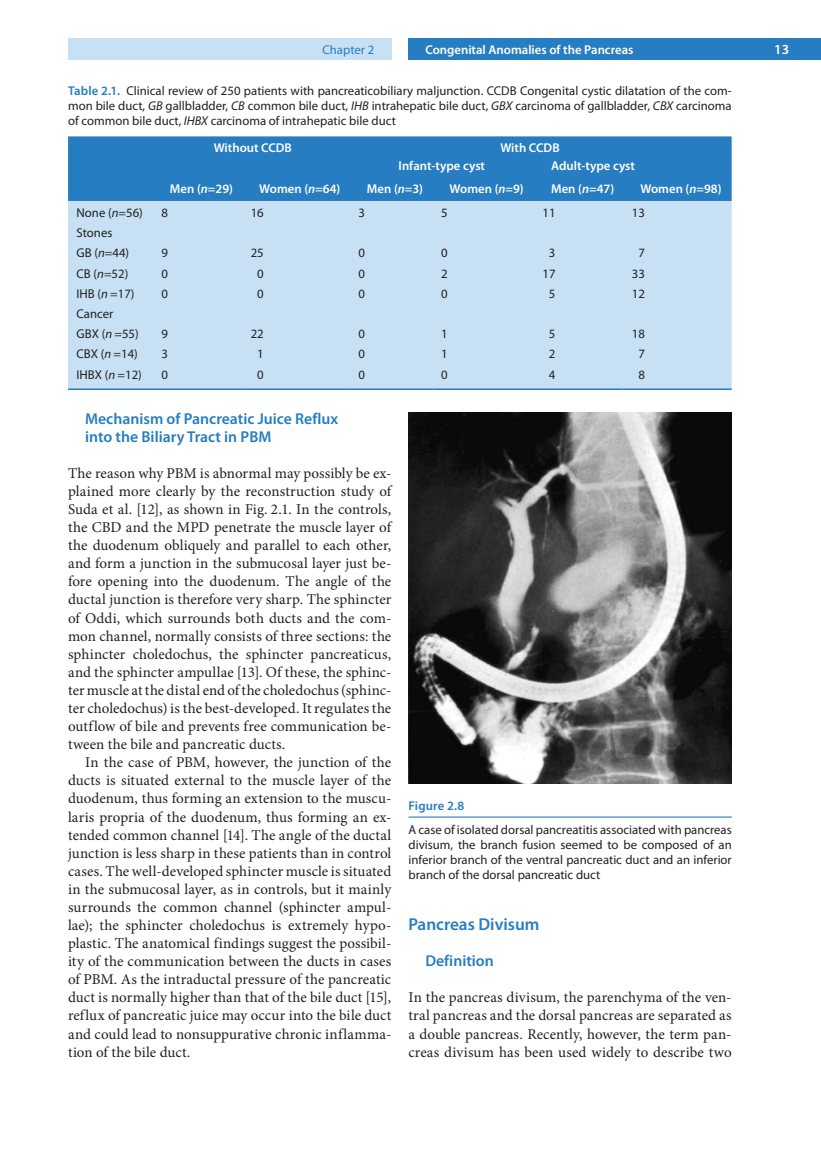
<style>
.page{position:relative;width:821px;height:1149px;background:#fff}
.page>*{position:absolute;margin:0;border:0;box-sizing:border-box;transform-origin:0 0}
.t1{font:600 17.25px "Myriad Pro";color:#277dc1}
.t2{font:600 15.75px/18px "Myriad Pro";color:#277dc1}
.t3{font:15px/18px "Minion Pro";letter-spacing:.005em;color:#231f20;text-align:justify}
.t4{font:600 13.8px "Myriad Pro";color:#fff}
.t5{font:12.75px/15px "Myriad Pro";color:#231f20}
.t6{font:600 12.75px "Myriad Pro";color:#fff}
.t7{font:12.75px "Myriad Pro";color:#277dc1}
.s1{font-weight:600;color:#277dc1}
.s2{font-style:italic}
</style>
<div class="page">
<div style="left:68px;top:38px;width:323px;height:22px;background:#c7e0f3"></div>
<div style="left:408px;top:38px;width:413px;height:22px;background:#277dc1"></div>
<div style="left:68px;top:136px;width:663px;height:65px;background:#277dc1"></div>
<div style="left:68px;top:201px;width:663px;height:187px;background:#c7e0f3"></div>
<hr style="left:68px;top:388px;width:85px;height:2px;background:#277dc1">
<hr style="left:153px;top:388px;width:89px;height:2px;background:#277dc1">
<hr style="left:242px;top:388px;width:108px;height:2px;background:#277dc1">
<hr style="left:350px;top:388px;width:82px;height:2px;background:#277dc1">
<hr style="left:432px;top:388px;width:102px;height:2px;background:#277dc1">
<hr style="left:534px;top:388px;width:89px;height:2px;background:#277dc1">
<hr style="left:623px;top:388px;width:108px;height:2px;background:#277dc1">
<hr style="left:408px;top:816px;width:323px;height:1px;background:#277dc1">
<img style="left:408px;top:412px;width:323px;height:371px">
<p class="t7" style="left:322px;top:41px;width:53px">Chapter 2</p>
<p class="t6" style="left:425px;top:41px;width:210px">Congenital Anomalies of the Pancreas</p>
<p class="t4" style="left:774px;top:41px;width:8px">13</p>
<p class="t5" style="left:68px;top:83px;width:665px;text-align:justify"><span class="s1">Table 2.1 .</span> Clinical review of 250 patients with pancreaticobiliary maljunction. CCDB Congenital cystic dilatation of the com&shy;mon bile duct, <span class="s2">GB</span> gallbladder, <span class="s2">CB</span> common bile duct, <span class="s2">IHB</span> intrahepatic bile duct, <span class="s2">GBX</span> carcinoma of gallbladder, <span class="s2">CBX</span> carcinoma of common bile duct, <span class="s2">IHBX</span> carcinoma of intrahepatic bile duct</p>
<p class="t6" style="left:214px;top:140px;width:80px">Without CCDB</p>
<p class="t6" style="left:500px;top:140px;width:61px">With CCDB</p>
<p class="t6" style="left:398px;top:158px;width:88px">Infant-type cyst</p>
<p class="t6" style="left:551px;top:158px;width:85px">Adult-type cyst</p>
<p class="t6" style="left:170px;top:180px;width:65px">Men (<span class="s2">n</span>=29)</p>
<p class="t6" style="left:259px;top:180px;width:83px">Women (<span class="s2">n</span>=64)</p>
<p class="t6" style="left:367px;top:180px;width:58px">Men (<span class="s2">n</span>=3)</p>
<p class="t6" style="left:449px;top:180px;width:76px">Women (<span class="s2">n</span>=9)</p>
<p class="t6" style="left:551px;top:180px;width:65px">Men (<span class="s2">n</span>=47)</p>
<p class="t6" style="left:640px;top:180px;width:83px">Women (<span class="s2">n</span>=98)</p>
<p class="t5" style="left:77px;top:205px;width:68px">None (<span class="s2">n</span>=56)</p>
<p class="t5" style="left:161px;top:205px;width:8px">8</p>
<p class="t5" style="left:251px;top:205px;width:15px">16</p>
<p class="t5" style="left:358px;top:205px;width:8px">3</p>
<p class="t5" style="left:441px;top:205px;width:8px">5</p>
<p class="t5" style="left:542px;top:205px;width:15px">11</p>
<p class="t5" style="left:632px;top:205px;width:15px">13</p>
<p class="t5" style="left:77px;top:222px;width:54px;line-height:20.2px">Stones<br>GB (<span class="s2">n</span>=44)</p>
<p class="t5" style="left:161px;top:245px;width:8px">9</p>
<p class="t5" style="left:251px;top:245px;width:15px">25</p>
<p class="t5" style="left:358px;top:245px;width:8px">0</p>
<p class="t5" style="left:441px;top:245px;width:8px">0</p>
<p class="t5" style="left:549px;top:245px;width:8px">3</p>
<p class="t5" style="left:638px;top:245px;width:8px">7</p>
<p class="t5" style="left:77px;top:265px;width:53px">CB (<span class="s2">n</span>=52)</p>
<p class="t5" style="left:161px;top:265px;width:8px">0</p>
<p class="t5" style="left:257px;top:265px;width:8px">0</p>
<p class="t5" style="left:358px;top:265px;width:8px">0</p>
<p class="t5" style="left:441px;top:265px;width:8px">2</p>
<p class="t5" style="left:542px;top:265px;width:15px">17</p>
<p class="t5" style="left:632px;top:265px;width:15px">33</p>
<p class="t5" style="left:77px;top:286px;width:60px">IHB (<span class="s2">n</span> =17)</p>
<p class="t5" style="left:161px;top:286px;width:8px">0</p>
<p class="t5" style="left:257px;top:286px;width:8px">0</p>
<p class="t5" style="left:358px;top:286px;width:8px">0</p>
<p class="t5" style="left:441px;top:286px;width:8px">0</p>
<p class="t5" style="left:549px;top:286px;width:8px">5</p>
<p class="t5" style="left:632px;top:286px;width:15px">12</p>
<p class="t5" style="left:77px;top:303px;width:64px;line-height:20.2px">Cancer<br>GBX (<span class="s2">n</span> =55)</p>
<p class="t5" style="left:161px;top:326px;width:8px">9</p>
<p class="t5" style="left:251px;top:326px;width:15px">22</p>
<p class="t5" style="left:358px;top:326px;width:8px">0</p>
<p class="t5" style="left:441px;top:326px;width:8px">1</p>
<p class="t5" style="left:549px;top:326px;width:8px">5</p>
<p class="t5" style="left:632px;top:326px;width:15px">18</p>
<p class="t5" style="left:77px;top:346px;width:63px">CBX (<span class="s2">n</span> =14)</p>
<p class="t5" style="left:161px;top:346px;width:8px">3</p>
<p class="t5" style="left:257px;top:346px;width:8px">1</p>
<p class="t5" style="left:358px;top:346px;width:8px">0</p>
<p class="t5" style="left:441px;top:346px;width:8px">1</p>
<p class="t5" style="left:549px;top:346px;width:8px">2</p>
<p class="t5" style="left:638px;top:346px;width:8px">7</p>
<p class="t5" style="left:77px;top:366px;width:67px">IHBX (<span class="s2">n</span> =12)</p>
<p class="t5" style="left:161px;top:366px;width:8px">0</p>
<p class="t5" style="left:257px;top:366px;width:8px">0</p>
<p class="t5" style="left:358px;top:366px;width:8px">0</p>
<p class="t5" style="left:441px;top:366px;width:8px">0</p>
<p class="t5" style="left:549px;top:366px;width:8px">4</p>
<p class="t5" style="left:638px;top:366px;width:8px">8</p>
<p class="t2" style="left:85px;top:409px;width:255px">Mechanism of Pancreatic Juice Reflux into the Biliary Tract in PBM</p>
<p class="t3" style="left:68px;top:464px;width:325px">The reason why PBM is abnormal may possibly be ex-</p>
<p class="t3" style="left:68px;top:482px;width:325px">plained more clearly by the reconstruction study of</p>
<p class="t3" style="left:68px;top:500px;width:325px">Suda et al. [12], as shown in Fig. 2.1. In the controls,</p>
<p class="t3" style="left:68px;top:518px;width:325px">the CBD and the MPD penetrate the muscle layer of</p>
<p class="t3" style="left:68px;top:536px;width:325px">the duodenum obliquely and parallel to each other,</p>
<p class="t3" style="left:68px;top:554px;width:325px">and form a junction in the submucosal layer just be-</p>
<p class="t3" style="left:68px;top:572px;width:325px">fore opening into the duodenum. The angle of the</p>
<p class="t3" style="left:68px;top:590px;width:325px">ductal junction is therefore very sharp. The sphincter</p>
<p class="t3" style="left:68px;top:608px;width:325px">of Oddi, which surrounds both ducts and the com-</p>
<p class="t3" style="left:68px;top:626px;width:325px">mon channel, normally consists of three sections: the</p>
<p class="t3" style="left:68px;top:644px;width:325px">sphincter choledochus, the sphincter pancreaticus,</p>
<p class="t3" style="left:68px;top:663px;width:325px">and the sphincter ampullae [13]. Of these, the sphinc-</p>
<p class="t3" style="left:68px;top:681px;width:325px">ter muscle at the distal end of the choledochus (sphinc-</p>
<p class="t3" style="left:68px;top:699px;width:325px">ter choledochus) is the best-developed. It regulates the</p>
<p class="t3" style="left:68px;top:717px;width:325px">outflow of bile and prevents free communication be-</p>
<p class="t3" style="left:68px;top:735px;width:219px">tween the bile and pancreatic ducts.</p>
<p class="t3" style="left:85px;top:753px;width:308px">In the case of PBM, however, the junction of the</p>
<p class="t3" style="left:68px;top:771px;width:325px">ducts is situated external to the muscle layer of the</p>
<p class="t3" style="left:68px;top:789px;width:325px">duodenum, thus forming an extension to the muscu-</p>
<p class="t3" style="left:68px;top:807px;width:325px">laris propria of the duodenum, thus forming an ex-</p>
<p class="t3" style="left:68px;top:825px;width:325px">tended common channel [14]. The angle of the ductal</p>
<p class="t3" style="left:68px;top:843px;width:325px">junction is less sharp in these patients than in control</p>
<p class="t3" style="left:68px;top:861px;width:325px">cases. The well-developed sphincter muscle is situated</p>
<p class="t3" style="left:68px;top:879px;width:325px">in the submucosal layer, as in controls, but it mainly</p>
<p class="t3" style="left:68px;top:897px;width:325px">surrounds the common channel (sphincter ampul-</p>
<p class="t3" style="left:68px;top:916px;width:325px">lae); the sphincter choledochus is extremely hypo-</p>
<p class="t3" style="left:68px;top:934px;width:325px">plastic. The anatomical findings suggest the possibil-</p>
<p class="t3" style="left:68px;top:952px;width:325px">ity of the communication between the ducts in cases</p>
<p class="t3" style="left:68px;top:970px;width:325px">of PBM. As the intraductal pressure of the pancreatic</p>
<p class="t3" style="left:68px;top:988px;width:325px">duct is normally higher than that of the bile duct [15],</p>
<p class="t3" style="left:68px;top:1006px;width:325px">reflux of pancreatic juice may occur into the bile duct</p>
<p class="t3" style="left:68px;top:1024px;width:325px">and could lead to nonsuppurative chronic inflamma-</p>
<p class="t3" style="left:68px;top:1042px;width:124px">tion of the bile duct.</p>
<p class="t5" style="left:408px;top:793px;width:325px;line-height:24px"><span class="s1">Figure 2.8<br></span>A case of isolated dorsal pancreatitis associated with pancreas</p>
<p class="t5" style="left:408px;top:836px;width:325px;text-align:justify">divisum, the branch fusion seemed to be composed of an inferior branch of the ventral pancreatic duct and an inferior branch of the dorsal pancreatic duct</p>
<p class="t1" style="left:408px;top:912px;width:133px">Pancreas Divisum</p>
<p class="t2" style="left:425px;top:951px;width:70px">Definition</p>
<p class="t3" style="left:408px;top:988px;width:325px">In the pancreas divisum, the parenchyma of the ven&shy;tral pancreas and the dorsal pancreas are separated as a double pancreas. Recently, however, the term pan&shy;creas divisum has been used widely to describe two</p>
</div>
